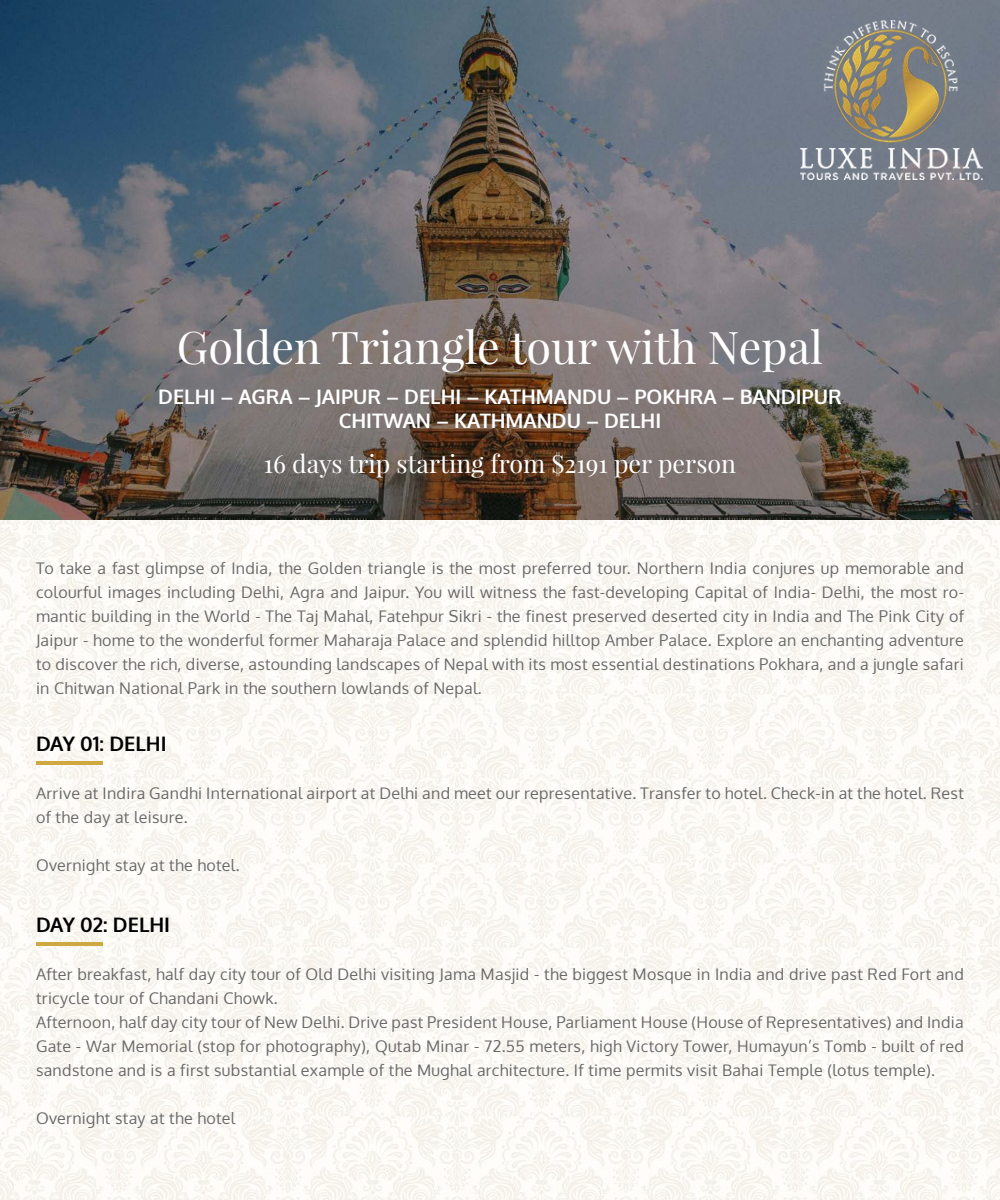
<style>
.page{position:relative;width:1000px;height:1200px;background:#fff}
.page>*{position:absolute;margin:0;border:0;box-sizing:border-box;transform-origin:0 0}
.t1{font:45px "Playfair Display";color:#fff}
.t2{font:25px "Playfair Display";color:#fff}
.t3{font:700 20px/24px "Oxygen";color:#fff;text-align:center}
.t4{font:700 20px "Oxygen";color:#000}
.t5{font:16px/24px "Oxygen";letter-spacing:.02em;color:#696969}
</style>
<div class="page">
<img style="left:0;top:520px;width:1000px;height:680px">
<img style="left:0;top:0;width:1000px;height:520px">
<img style="left:800px;top:21px;width:183px;height:159px">
<hr style="left:36px;top:761px;width:67px;height:3px;background:#d0a842">
<hr style="left:36px;top:942px;width:67px;height:4px;background:#d0a842">
<h1 class="t1" style="left:177px;top:319px;width:648px">Golden Triangle tour with Nepal</h1>
<p class="t3" style="left:158px;top:385px;width:685px">DELHI – AGRA – JAIPUR – DELHI – KATHMANDU – POKHRA – BANDIPUR<br>CHITWAN – KATHMANDU – DELHI</p>
<h2 class="t2" style="left:264px;top:448px;width:474px">16 days trip starting from $2191 per person</h2>
<p class="t5" style="left:36px;top:556px;width:930px;text-align:justify">To take a fast glimpse of India, the Golden triangle is the most preferred tour. Northern India conjures up memorable and colourful images including Delhi, Agra and Jaipur. You will witness the fast-developing Capital of India- Delhi, the most ro&shy;mantic building in the World - The Taj Mahal, Fatehpur Sikri - the finest preserved deserted city in India and The Pink City of Jaipur - home to the wonderful former Maharaja Palace and splendid hilltop Amber Palace. Explore an enchanting adventure to discover the rich, diverse, astounding landscapes of Nepal with its most essential destinations Pokhara, and a jungle safari in Chitwan National Park in the southern lowlands of Nepal.</p>
<p class="t4" style="left:36px;top:731px;width:132px">DAY 01: DELHI</p>
<p class="t5" style="left:36px;top:781px;width:929px">Arrive at Indira Gandhi International airport at Delhi and meet our representative. Transfer to hotel. Check-in at the hotel. Rest of the day at leisure.</p>
<p class="t5" style="left:36px;top:853px;width:205px">Overnight stay at the hotel.</p>
<p class="t4" style="left:36px;top:913px;width:136px">DAY 02: DELHI</p>
<p class="t5" style="left:36px;top:963px;width:929px">After breakfast, half day city tour of Old Delhi visiting Jama Masjid - the biggest Mosque in India and drive past Red Fort and tricycle tour of Chandani Chowk.<br>Afternoon, half day city tour of New Delhi. Drive past President House, Parliament House (House of Representatives) and India Gate - War Memorial (stop for photography), Qutab Minar - 72.55 meters, high Victory Tower, Humayun’s Tomb - built of red sandstone and is a first substantial example of the Mughal architecture. If time permits visit Bahai Temple (lotus temple).</p>
<p class="t5" style="left:36px;top:1107px;width:201px">Overnight stay at the hotel</p>
</div>
